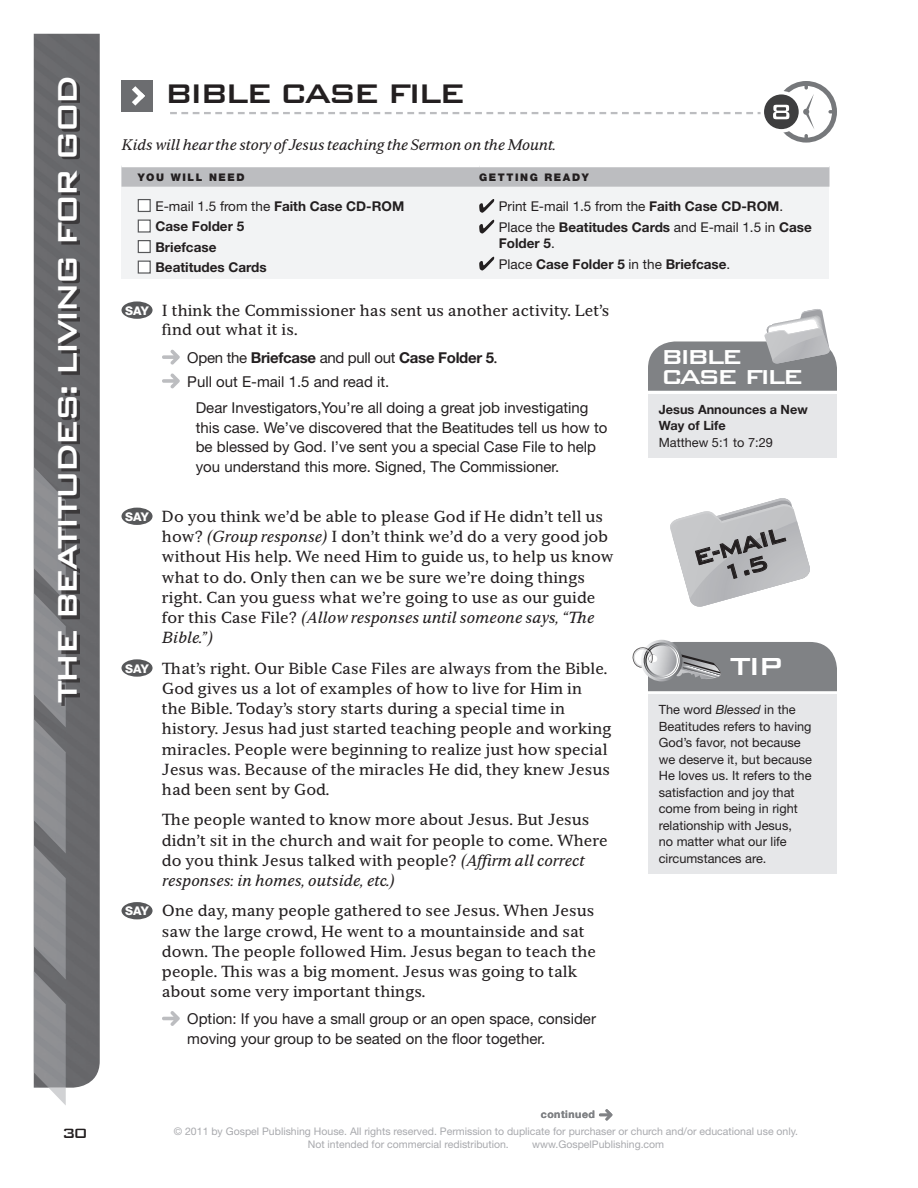
<style>
.page{position:relative;width:918px;height:1188px;background:#fff}
.page>*{position:absolute;margin:0;border:0;box-sizing:border-box;transform-origin:0 0}
.t1{font:500 36px "Bank Gothic BT";letter-spacing:-.09em;color:#fff}
.t2{font:500 36px "Bank Gothic BT";letter-spacing:-.1em;color:#231f20}
.t3{font:500 33px "Bank Gothic BT";color:#fff}
.t4{font:500 27px/22.5px "Bank Gothic BT";color:#231f20;text-align:right}
.t5{font:500 18px "Bank Gothic BT";color:#231f20}
.t6{font:15.75px/20.2px "Serif 6 Beta";color:#231f20}
.t7{font:15px/19.5px "Helvetica Neue LT Std";color:#231f20}
.t8{font:italic 15px "Serif 6 Beta";letter-spacing:-.01em;color:#231f20}
.t9{font:700 13.5px/20.5px "Helvetica Neue LT Std";color:#231f20}
.t10{font:13.5px/20.9px "Helvetica Neue LT Std";color:#231f20}
.t11{font:12.75px/16.5px "Helvetica Neue LT Std";color:#231f20}
.t12{font:700 12.75px/16.5px "Helvetica Neue LT Std";color:#231f20}
.t13{font:10.5px/12.6px "Helvetica Neue LT Std";color:#a8a9ad}
.t14{font:900 10.5px "Helvetica Neue LT Std";letter-spacing:.15em;color:#231f20}
.t15{font:700 10.5px "Helvetica Neue LT Std";letter-spacing:.05em;color:#808285}
.s1{font-weight:400}
.s2{font-weight:700}
.s3{font-family:"Helvetica Neue LT Std";font-weight:800;font-size:12px;color:#fff}
.s4{font-family:"Serif 6 Beta";font-size:15.75px}
.s5{font-style:italic}
</style>
<div class="page">
<div style="left:122px;top:80px;width:31px;height:32px;background:#6c6d70"></div>
<svg style="left:132px;top:86px;width:13px;height:20px"></svg>
<div style="left:121px;top:301px;width:32px;height:18px;background:#57585a;border-radius:50%"></div>
<svg style="left:162px;top:349px;width:18px;height:16px"></svg>
<svg style="left:162px;top:373px;width:18px;height:16px"></svg>
<div style="left:121px;top:508px;width:32px;height:17px;background:#57585a;border-radius:50%"></div>
<div style="left:121px;top:659px;width:32px;height:18px;background:#57585a;border-radius:50%"></div>
<div style="left:121px;top:902px;width:32px;height:17px;background:#57585a;border-radius:50%"></div>
<svg style="left:162px;top:1011px;width:18px;height:15px"></svg>
<div style="left:122px;top:165px;width:708px;height:114px;background:#f2f3f4"></div>
<svg style="left:122px;top:167px;width:708px;height:20px;background:#bdbec1"></svg>
<hr style="left:122px;top:165px;width:357px;height:2px;background:#fff">
<hr style="left:479px;top:165px;width:351px;height:2px;background:#fff">
<div style="left:138px;top:199px;width:13px;height:13px;background:#fff;border:1px solid #57585a"></div>
<div style="left:138px;top:220px;width:13px;height:13px;background:#fff;border:1px solid #57585a"></div>
<div style="left:138px;top:240px;width:13px;height:13px;background:#fff;border:1px solid #57585a"></div>
<div style="left:138px;top:261px;width:13px;height:13px;background:#fff;border:1px solid #57585a"></div>
<svg style="left:479px;top:199px;width:15px;height:14px"></svg>
<svg style="left:479px;top:220px;width:15px;height:14px"></svg>
<svg style="left:479px;top:257px;width:15px;height:13px"></svg>
<svg style="left:599px;top:1109px;width:14px;height:12px"></svg>
<svg style="left:670px;top:498px;width:140px;height:109px"></svg>
<svg style="left:775px;top:81px;width:62px;height:62px"></svg>
<div style="left:780px;top:86px;width:52px;height:52px;background:#fff;border-radius:50%"></div>
<svg style="left:828px;top:110px;width:7px;height:3px"></svg>
<svg style="left:170px;top:83px;width:651px;height:58px"></svg>
<div style="left:648px;top:394px;width:189px;height:63px;background:#e6e7e9"></div>
<svg style="left:648px;top:309px;width:189px;height:82px"></svg>
<div style="left:648px;top:694px;width:189px;height:179px;background:#e6e7e9"></div>
<svg style="left:633px;top:640px;width:204px;height:51px;background:#96979a"></svg>
<div style="left:34px;top:34px;width:66px;height:1054px;background:#68686b"></div>
<svg style="left:34px;top:467px;width:32px;height:638px;background:#88898c"></svg>
<div style="left:61px;top:81px;width:19px;height:625px;background:#231f20;opacity:.65"></div>
<h1 class="t1" style="left:48px;top:703px;width:630px;rotate:-90deg">The Beatitudes: Living fo r Go d</h1>
<p class="t5" style="left:62px;top:1124px;width:27px">30</p>
<h1 class="t2" style="left:165px;top:74px;width:303px">Bible case file</h1>
<p class="t8" style="left:122px;top:136px;width:436px">Kids will hear the story of Jesus teaching the Sermon on the Mount.</p>
<p class="t14" style="left:138px;top:171px;width:109px">YOU WILL NEED</p>
<p class="t14" style="left:479px;top:171px;width:111px">GETTING READY</p>
<p class="t9" style="left:155px;top:195px;width:250px"><span class="s1">E-mail 1.5 from the</span> Faith Case CD-ROM<br>Case Folder 5<br>Briefcase<br>Beatitudes Cards</p>
<p class="t10" style="left:499px;top:196px;width:315px">Print E-mail 1.5 from the <span class="s2">Faith Case CD-ROM</span>.<br>Place the <span class="s2">Beatitudes Cards</span> and E-mail 1.5 in <span class="s2">Case</span></p>
<p class="t9" style="left:499px;top:233px;width:233px">Folder 5<span class="s1">.<br>Place</span> Case Folder 5 <span class="s1">in the</span> Briefcase<span class="s1">.</span></p>
<p class="t6" style="left:162px;top:301px;width:449px;line-height:19.5px;text-indent:-37px"><span class="s3">SAY</span> I think the Commissioner has sent us another activity. Let’s find out what it is.</p>
<p class="t7" style="left:187px;top:346px;width:312px;line-height:23.9px">Open the <span class="s2">Briefcase</span> and pull out <span class="s2">Case Folder 5</span><span class="s4">.<br></span>Pull out E-mail 1.5 and read it.</p>
<p class="t7" style="left:196px;top:398px;width:413px">Dear Investigators,You’re all doing a great job investigating this case. We’ve discovered that the Beatitudes tell us how to be blessed by God. I’ve sent you a special Case File to help you understand this more. Signed, The Commissioner.</p>
<p class="t6" style="left:162px;top:506px;width:453px;text-indent:-37px"><span class="s3">SAY</span> Do you think we’d be able to please God if He didn’t tell us how? <span class="s5">(Group response)</span> I don’t think we’d do a very good job without His help. We need Him to guide us, to help us know what to do. Only then can we be sure we’re doing things right. Can you guess what we’re going to use as our guide for this Case File? <span class="s5">(Allow responses until someone says, “The Bible.”)</span></p>
<p class="t6" style="left:162px;top:658px;width:451px;text-indent:-37px"><span class="s3">SAY</span> That’s right. Our Bible Case Files are always from the Bible.<br>God gives us a lot of examples of how to live for Him in<br>the Bible. Today’s story starts during a special time in history. Jesus had just started teaching people and working miracles. People were beginning to realize just how special Jesus was. Because of the miracles He did, they knew Jesus had been sent by God.</p>
<p class="t6" style="left:162px;top:810px;width:447px">The people wanted to know more about Jesus. But Jesus didn’t sit in the church and wait for people to come. Where do you think Jesus talked with people? <span class="s5">(Affirm all correct responses: in homes, outside, etc.)</span></p>
<p class="t6" style="left:162px;top:901px;width:436px;text-indent:-37px"><span class="s3">SAY</span> One day, many people gathered to see Jesus. When Jesus saw the large crowd, He went to a mountainside and sat down. The people followed Him. Jesus began to teach the people. This was a big moment. Jesus was going to talk about some very important things.</p>
<p class="t7" style="left:187px;top:1009px;width:410px">Option: If you have a small group or an open space, consider moving your group to be seated on the floor together.</p>
<p class="t15" style="left:541px;top:1108px;width:56px">continued</p>
<h2 class="t3" style="left:662px;top:338px;width:82px">bible</h2>
<h2 class="t3" style="left:662px;top:357px;width:143px">case file</h2>
<p class="t12" style="left:659px;top:401px;width:151px">Jesus Announces a New<br>Way of Life</p>
<p class="t11" style="left:659px;top:434px;width:116px">Matthew 5:1 to 7:29</p>
<h3 class="t4" style="left:691px;top:547px;width:72px;rotate:-15deg">E-MAIL<br>1.5</h3>
<h2 class="t3" style="left:730px;top:648px;width:54px">TIP</h2>
<p class="t11" style="left:659px;top:701px;width:155px">The word <span class="s5">Blessed</span> in the<br>Beatitudes refers to having<br>God’s favor, not because we deserve it, but because<br>He loves us. It refers to the satisfaction and joy that come from being in right relationship with Jesus,<br>no matter what our life circumstances are.</p>
<p class="t13" style="left:308px;top:1125px;width:492px;text-indent:-134px">© 2011 by Gospel Publishing House. All rights reserved. Permission to duplicate for purchaser or church and/or educational use only.<br>Not intended for commercial redistribution.</p>
<p class="t13" style="left:532px;top:1138px;width:134px">www.GospelPublishing.com</p>
</div>
